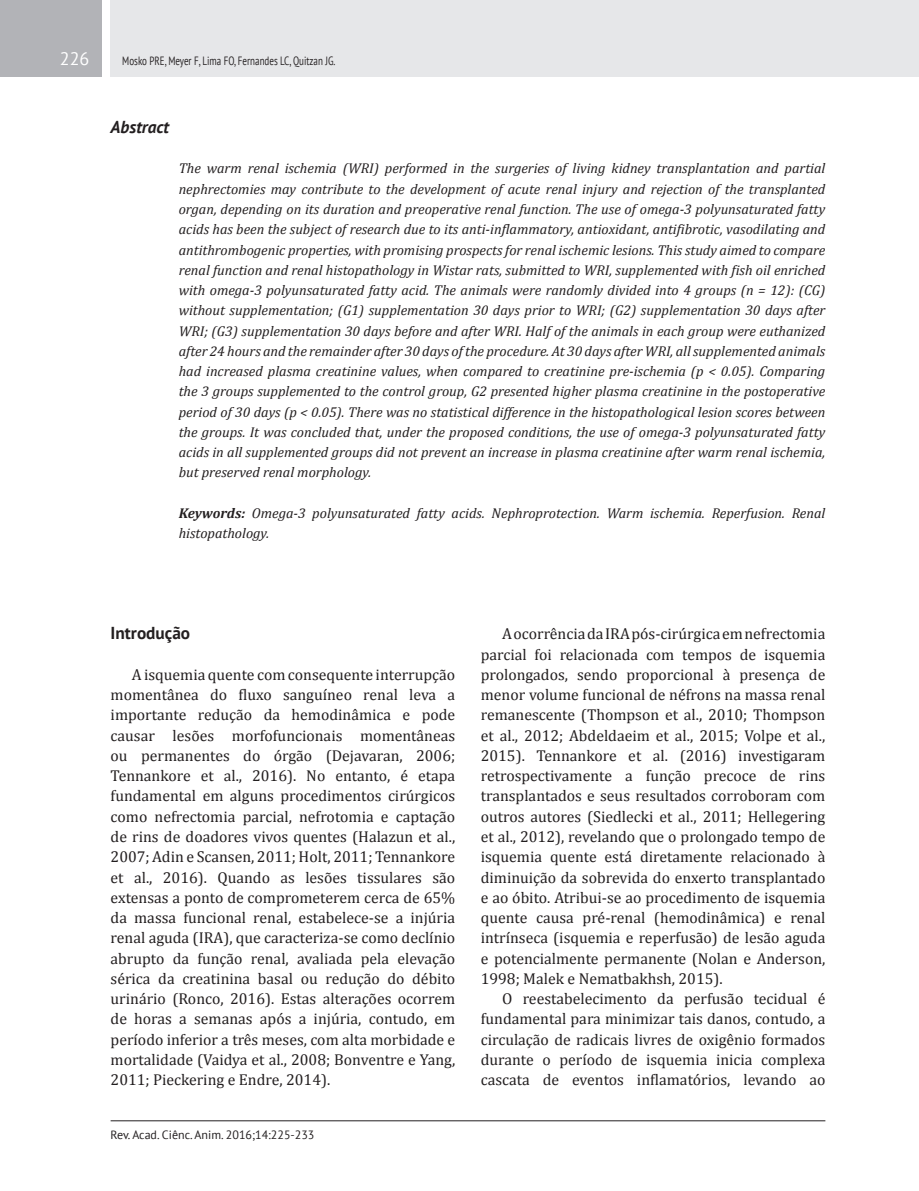
<style>
.page{position:relative;width:919px;height:1191px;background:#fff}
.page>*{position:absolute;margin:0;border:0;box-sizing:border-box;transform-origin:0 0}
.Número_de_páginas{font:18px "PT Sans";color:#fff}
.Título_1{font:700 17.25px "PT Sans";color:#231f20}
.Título_-_Abstract{font:italic 700 17.25px "PT Sans";color:#231f20}
.TEXTO{font:15.75px/20.2px "Cambria";color:#231f20;text-align:justify}
.Texto_-_Abstract_EN{font:italic 14.25px/20.2px "Cambria";color:#231f20;text-align:justify}
.Cabeçalho{font:12px "PT Sans";color:#231f20;scale:.75 1}
.Rodapé{font:12px "PT Sans";color:#231f20}
.s1{font-weight:700}
</style>
<div class="page">
<div style="left:111px;top:0;width:807px;height:77px;background:#e6e7e9"></div>
<div style="left:0;top:0;width:102px;height:77px;background:#b2b3b7"></div>
<hr style="left:111px;top:1120px;width:714px;height:1px;background:#231f20">
<p class="Número_de_páginas" style="left:60px;top:47px;width:31px">226</p>
<p class="Cabeçalho" style="left:122px;top:53px;width:286px">Mosko PRE, Meyer F, Lima FO, Fernandes LC, Quitzan JG.</p>
<p class="Título_-_Abstract" style="left:111px;top:116px;width:60px">Abstract</p>
<p class="Texto_-_Abstract_EN" style="left:179px;top:158px;width:648px">The warm renal ischemia (WRI) performed in the surgeries of living kidney transplantation and partial nephrectomies may contribute to the development of acute renal injury and rejection of the transplanted organ, depending on its duration and preoperative renal function. The use of omega-3 polyunsaturated fatty acids has been the subject of research due to its anti-inflammatory, antioxidant, antifibrotic, vasodilating and antithrombogenic properties, with promising prospects for renal ischemic lesions. This study aimed to compare renal function and renal histopathology in Wistar rats, submitted to WRI, supplemented with fish oil enriched with omega-3 polyunsaturated fatty acid. The animals were randomly divided into 4 groups (n = 12): (CG) without supplementation; (G1) supplementation 30 days prior to WRI; (G2) supplementation 30 days after WRI; (G3) supplementation 30 days before and after WRI. Half of the animals in each group were euthanized after 24 hours and the remainder after 30 days of the procedure. At 30 days after WRI, all supplemented animals had increased plasma creatinine values, when compared to creatinine pre-ischemia (p &lt; 0.05). Comparing the 3 groups supplemented to the control group, G2 presented higher plasma creatinine in the postoperative period of 30 days (p &lt; 0.05). There was no statistical difference in the histopathological lesion scores between the groups. It was concluded that, under the proposed conditions, the use of omega-3 polyunsaturated fatty acids in all supplemented groups did not prevent an increase in plasma creatinine after warm renal ischemia, but preserved renal morphology.</p>
<p class="Texto_-_Abstract_EN" style="left:179px;top:502px;width:648px"><span class="s1">Keywords:</span> Omega-3 polyunsaturated fatty acids. Nephroprotection. Warm ischemia. Reperfusion. Renal histopathology.</p>
<p class="Título_1" style="left:111px;top:622px;width:81px">Introdução</p>
<p class="TEXTO" style="left:111px;top:664px;width:346px;text-indent:21px">A isquemia quente com consequente interrupção momentânea do fluxo sanguíneo renal leva a importante redução da hemodinâmica e pode causar lesões morfofuncionais momentâneas ou permanentes do órgão (Dejavaran, 2006; Tennankore et al., 2016). No entanto, é etapa fundamental em alguns procedimentos cirúrgicos como nefrectomia parcial, nefrotomia e captação de rins de doadores vivos quentes (Halazun et al., 2007; Adin e Scansen, 2011; Holt, 2011; Tennankore et al., 2016). Quando as lesões tissulares são extensas a ponto de comprometerem cerca de 65% da massa funcional renal, estabelece-se a injúria renal aguda (IRA), que caracteriza-se como declínio abrupto da função renal, avaliada pela elevação sérica da creatinina basal ou redução do débito urinário (Ronco, 2016). Estas alterações ocorrem de horas a semanas após a injúria, contudo, em período inferior a três meses, com alta morbidade e mortalidade (Vaidya et al., 2008; Bonventre e Yang, 2011; Pieckering e Endre, 2014).</p>
<p class="Rodapé" style="left:111px;top:1126px;width:205px">Rev. Acad. Ciênc. Anim. 2016;14:225-233</p>
<p class="TEXTO" style="left:480px;top:624px;width:346px;text-indent:21px">A ocorrência da IRA pós-cirúrgica em nefrectomia parcial foi relacionada com tempos de isquemia prolongados, sendo proporcional à presença de menor volume funcional de néfrons na massa renal remanescente (Thompson et al., 2010; Thompson et al., 2012; Abdeldaeim et al., 2015; Volpe et al., 2015). Tennankore et al. (2016) investigaram retrospectivamente a função precoce de rins transplantados e seus resultados corroboram com outros autores (Siedlecki et al., 2011; Hellegering et al., 2012), revelando que o prolongado tempo de isquemia quente está diretamente relacionado à diminuição da sobrevida do enxerto transplantado e ao óbito. Atribui-se ao procedimento de isquemia quente causa pré-renal (hemodinâmica) e renal intrínseca (isquemia e reperfusão) de lesão aguda e potencialmente permanente (Nolan e Anderson, 1998; Malek e Nematbakhsh, 2015).</p>
<p class="TEXTO" style="left:480px;top:988px;width:346px;text-indent:21px">O reestabelecimento da perfusão tecidual é fundamental para minimizar tais danos, contudo, a circulação de radicais livres de oxigênio formados durante o período de isquemia inicia complexa cascata de eventos inflamatórios, levando ao</p>
</div>
